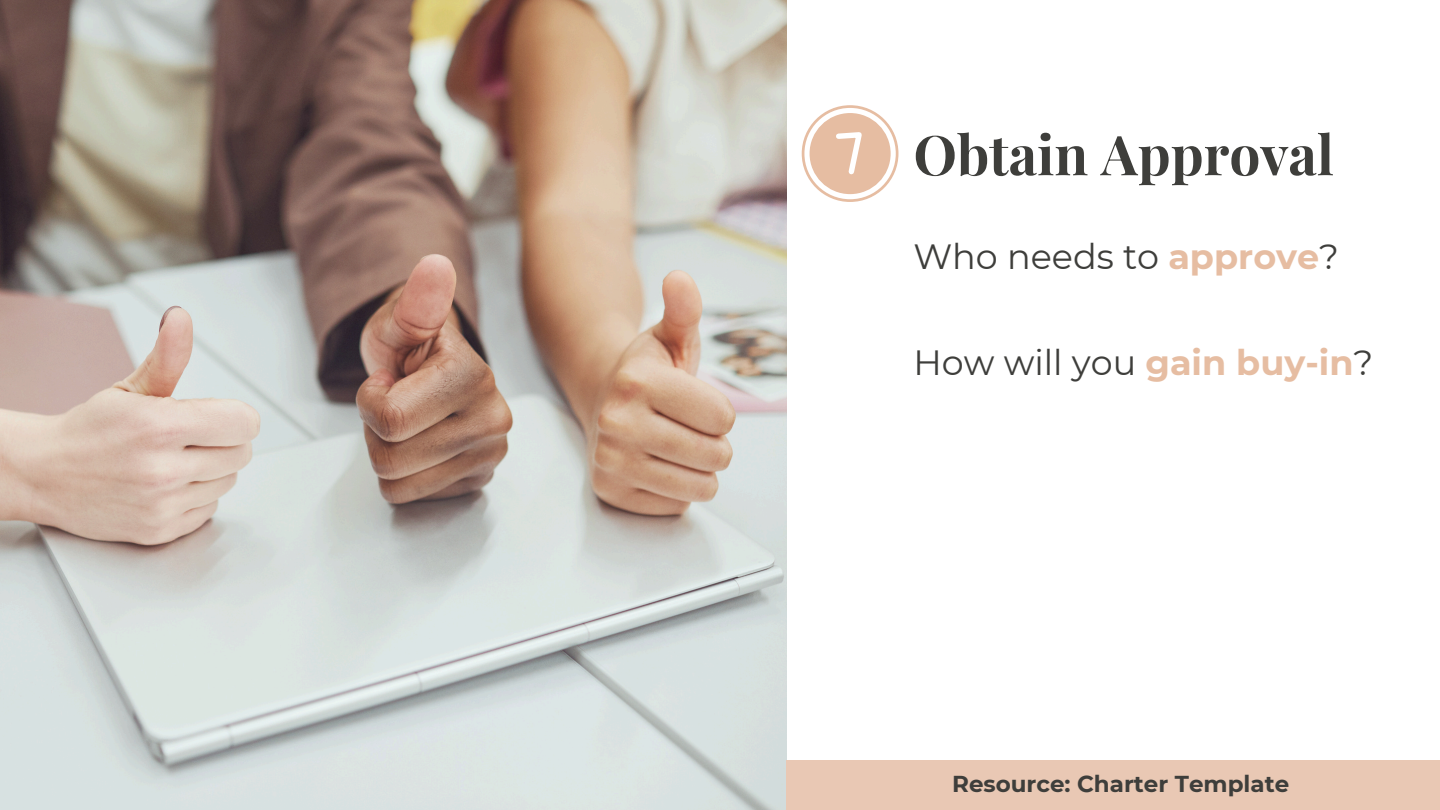
<style>
.page{position:relative;width:1440px;height:810px;background:#fff}
.page>*{position:absolute;margin:0;border:0;box-sizing:border-box;transform-origin:0 0}
.t1{font:700 55px "Playfair Display";color:#3e3e3b}
.t2{font:35px "Montserrat";color:#3e3e3b}
.t3{font:700 23px "Montserrat";color:#3e3e3b}
.s1{font-weight:700;color:#e6bda2}
</style>
<div class="page">
<svg style="left:803px;top:107px;width:94px;height:94px"></svg>
<div style="left:802px;top:105px;width:96px;height:97px;border:3px solid #e6bda2;border-radius:50%"></div>
<div style="left:811px;top:114px;width:78px;height:79px;background:#e6bda2;border-radius:50%"></div>
<div style="left:810px;top:113px;width:81px;height:81px;border:3px solid #e6bda2;border-radius:50%"></div>
<svg style="left:827px;top:123px;width:35px;height:61px"></svg>
<img style="left:0;top:0;width:786px;height:810px">
<div style="left:787px;top:760px;width:653px;height:50px;background:#e9c8b4"></div>
<p class="t1" style="left:913px;top:116px;width:422px">Obtain Approval</p>
<h2 class="t2" style="left:913px;top:235px;width:427px">Who needs to <span class="s1">approve</span>?</h2>
<h2 class="t2" style="left:913px;top:341px;width:461px">How will you <span class="s1">gain buy-in</span>?</h2>
<p class="t3" style="left:952px;top:770px;width:339px">Resource: Charter Template</p>
</div>
